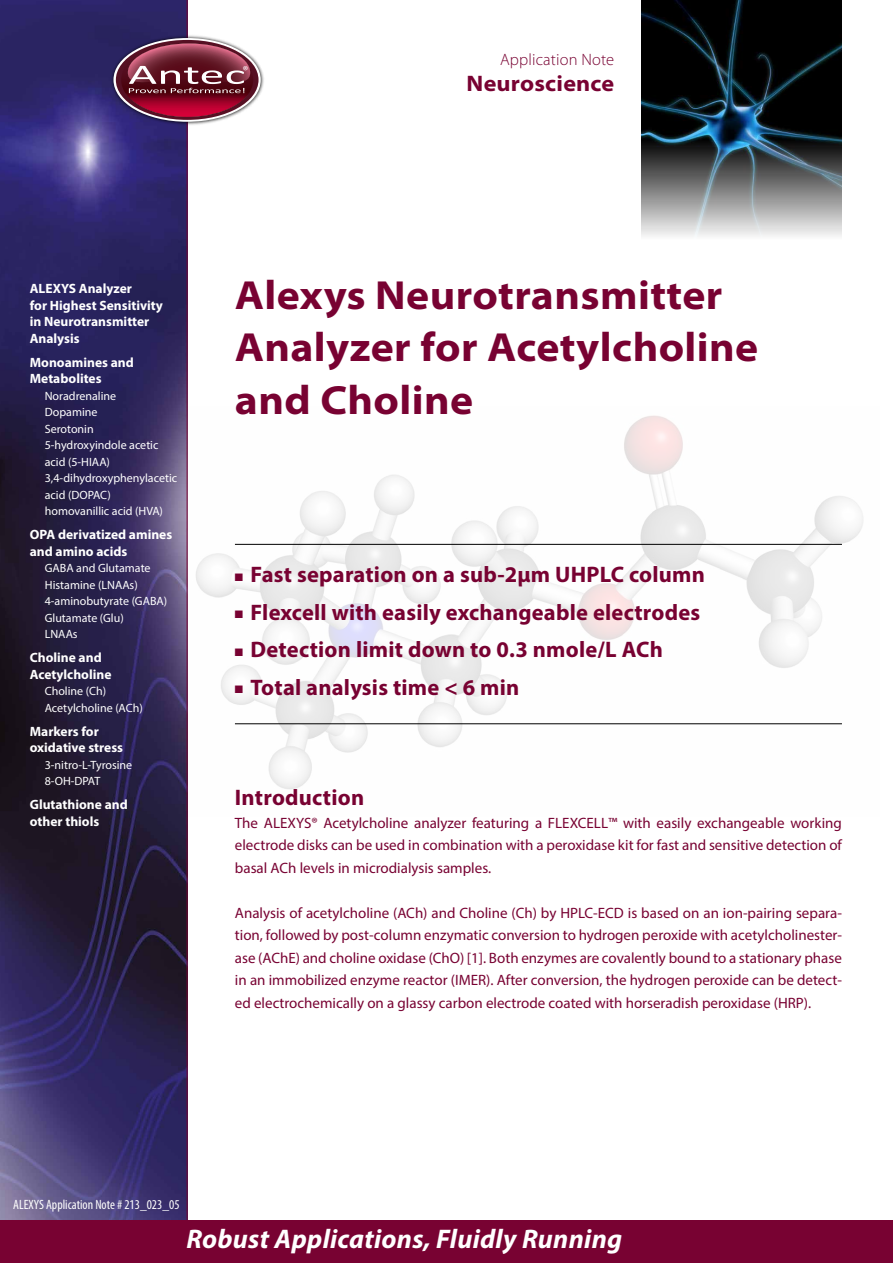
<style>
.page{position:relative;width:893px;height:1263px;background:#fff}
.page>*{position:absolute;margin:0;border:0;box-sizing:border-box;transform-origin:0 0}
.t1{font:700 semi-expanded 40.8px/52.5px "Myriad Pro";letter-spacing:.01em;color:#780232}
.t2{font:italic 700 27px "Myriad Pro";letter-spacing:.01em;color:#fff}
.t3{font:700 22.5px "Myriad Pro";letter-spacing:.01em;color:#780232}
.t4{font:700 semi-expanded 22.5px "Myriad Pro";letter-spacing:.01em;color:#780232}
.t5{font:300 16.5px "Myriad Pro";letter-spacing:.01em;color:#780232}
.t6{font:15px/22.5px "Myriad Pro";color:#780232;text-align:justify}
.t7{font:700 13.5px/16.5px "Myriad Pro";color:#fff}
.t8{font:condensed 13.5px "Myriad Pro";color:#fff}
.t9{font:13.2px "Myriad Pro";color:#fff}
.t10{font:12px/16.5px "Myriad Pro";color:#fff}
</style>
<div class="page">
<img style="left:0;top:0;width:187px;height:1220px">
<img style="left:183px;top:407px;width:680px;height:409px">
<hr style="left:187px;top:0;width:1px;height:1263px;background:#780232">
<hr style="left:235px;top:544px;width:607px;height:1px;background:#000">
<div style="left:0;top:1220px;width:893px;height:43px;background:#780232"></div>
<hr style="left:235px;top:723px;width:607px;height:1px;background:#000">
<img style="left:109px;top:34px;width:155px;height:92px">
<svg style="left:113px;top:38px;width:148px;height:84px"></svg>
<svg style="left:116px;top:40px;width:142px;height:80px"></svg>
<svg style="left:121px;top:43px;width:132px;height:74px"></svg>
<img style="left:641px;top:0;width:201px;height:236px">
<p class="t9" style="left:243px;top:62px;width:7px">®</p>
<p class="t5" style="left:500px;top:50px;width:116px">Application Note</p>
<h3 class="t4" style="left:467px;top:71px;width:149px">Neuroscience</h3>
<p class="t7" style="left:30px;top:280px;width:135px">ALEXYS Analyzer<br>for Highest Sensitivity in Neurotransmitter<br>Analysis</p>
<p class="t7" style="left:30px;top:353px;width:106px">Monoamines and<br>Metabolites</p>
<p class="t10" style="left:45px;top:387px;width:134px">Noradrenaline<br>Dopamine<br>Serotonin<br>5-hydroxyindole acetic acid (5-HIAA)<br>3,4-dihydroxyphenylacetic acid (DOPAC) homovanillic acid (HVA)</p>
<p class="t7" style="left:30px;top:526px;width:144px">OPA derivatized amines and amino acids</p>
<p class="t10" style="left:45px;top:560px;width:124px">GABA and Glutamate<br>Histamine (LNAAs)<br>4-aminobutyrate (GABA)<br>Glutamate (Glu)<br>LNAAs</p>
<p class="t7" style="left:30px;top:649px;width:83px">Choline and<br>Acetylcholine</p>
<p class="t10" style="left:45px;top:683px;width:100px">Choline (Ch)<br>Acetylcholine (ACh)</p>
<p class="t7" style="left:30px;top:722px;width:95px">Markers for oxidative stress</p>
<p class="t10" style="left:45px;top:756px;width:89px">3-nitro-L-Tyrosine<br>8-OH-DPAT</p>
<p class="t7" style="left:30px;top:796px;width:100px">Glutathione and other thiols</p>
<h1 class="t1" style="left:235px;top:269px;width:525px">Alexys Neurotransmitter<br>Analyzer for Acetylcholine and Choline</h1>
<h3 class="t3" style="left:235px;top:560px;width:472px">■ Fast separation on a sub-2µm UHPLC column</h3>
<h3 class="t3" style="left:235px;top:597px;width:467px">■ Flexcell with easily exchangeable electrodes</h3>
<h3 class="t3" style="left:235px;top:635px;width:429px">■ Detection limit down to 0.3 nmole/L ACh</h3>
<h3 class="t3" style="left:235px;top:672px;width:286px">■ Total analysis time &lt; 6 min</h3>
<h3 class="t3" style="left:235px;top:783px;width:131px">Introduction</h3>
<p class="t6" style="left:235px;top:811px;width:609px">The ALEXYS® Acetylcholine analyzer featuring a FLEXCELL™ with easily exchangeable working electrode disks can be used in combination with a peroxidase kit for fast and sensitive detection of basal ACh levels in microdialysis samples.</p>
<p class="t6" style="left:235px;top:901px;width:608px">Analysis of acetylcholine (ACh) and Choline (Ch) by HPLC-ECD is based on an ion-pairing separa&shy;tion, followed by post-column enzymatic conversion to hydrogen peroxide with acetylcholinester&shy;ase (AChE) and choline oxidase (ChO) [1]. Both enzymes are covalently bound to a stationary phase in an immobilized enzyme reactor (IMER). After conversion, the hydrogen peroxide can be detect&shy;ed electrochemically on a glassy carbon electrode coated with horseradish peroxidase (HRP).</p>
<p class="t8" style="left:13px;top:1197px;width:168px">ALEXYS Application Note # 213_023_05</p>
<h2 class="t2" style="left:186px;top:1221px;width:437px">Robust Applications, Fluidly Running</h2>
</div>
